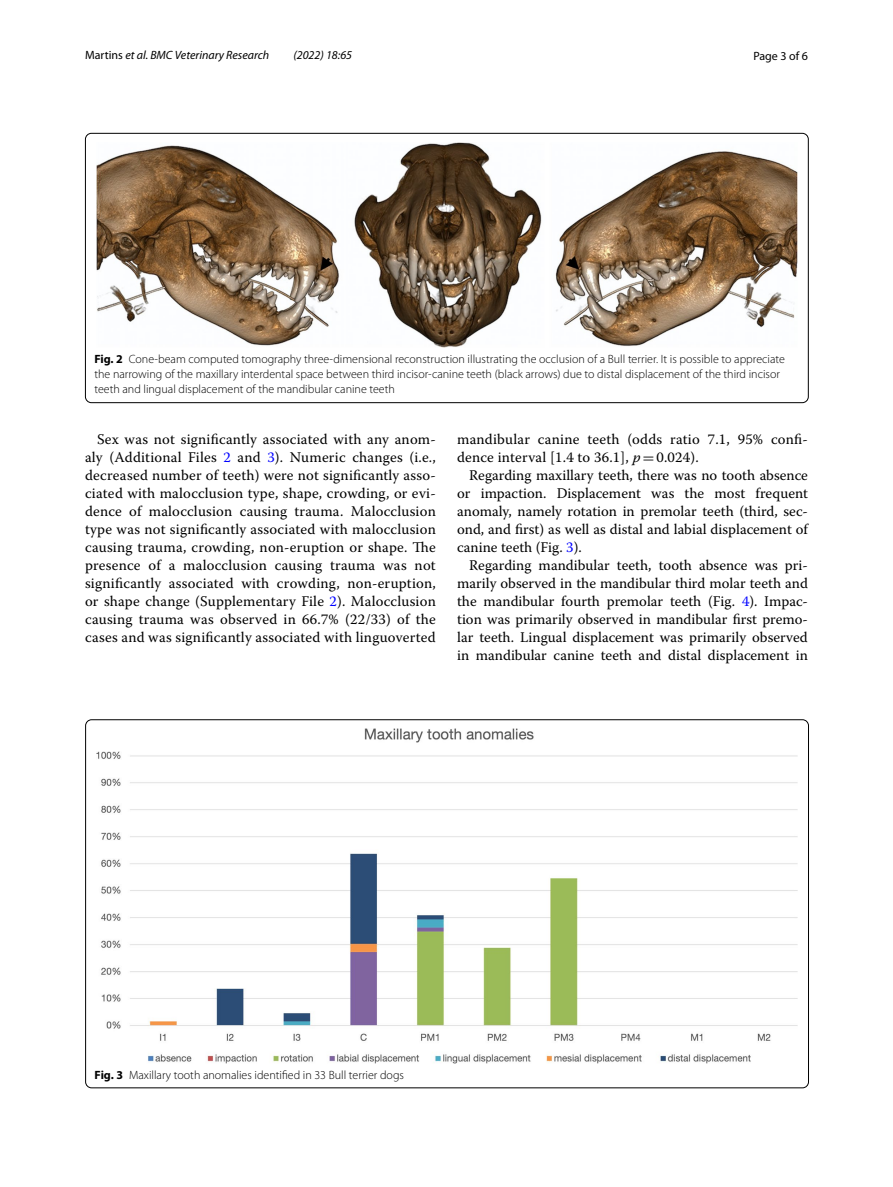
<style>
.page{position:relative;width:893px;height:1187px;background:#fff}
.page>*{position:absolute;margin:0;border:0;box-sizing:border-box;transform-origin:0 0}
.t1{font:14.7px/18px "Warnock Pro";letter-spacing:.01em;color:#000;text-align:justify}
.t2{font:300 12px/15px "Myriad Pro";color:#000}
.t3{font:italic 12px "Myriad Pro";color:#000}
.t4{font:12px "Myriad Pro";color:#000}
.s1{font-style:normal}
.s2{font-weight:700}
.s3{color:#00f}
.s4{font-style:italic}
.s5{font-family:"MTSY"}
</style>
<div class="page">
<img style="left:97px;top:142px;width:700px;height:205px">
<div style="left:85px;top:133px;width:723px;height:270px;border:1px solid #000;border-radius:6px"></div>
<img style="left:97px;top:728px;width:700px;height:335px">
<p class="t3" style="left:85px;top:48px;width:186px"><span class="s1">Martins</span> et al. BMC Veterinary Research</p>
<p class="t3" style="left:293px;top:48px;width:60px">(2022) 18:65</p>
<p class="t4" style="left:753px;top:48px;width:56px">Page 3 of 6</p>
<p class="t2" style="left:94px;top:351px;width:692px"><span class="s2">Fig. 2</span> Cone-beam computed tomography three-dimensional reconstruction illustrating the occlusion of a Bull terrier. It is possible to appreciate the narrowing of the maxillary interdental space between third incisor-canine teeth (black arrows) due to distal displacement of the third incisor teeth and lingual displacement of the mandibular canine teeth</p>
<p class="t1" style="left:85px;top:430px;width:352px;text-indent:12px">Sex was not significantly associated with any anom&shy;aly (Additional Files <span class="s3">2</span> and <span class="s3">3</span>). Numeric changes (i.e., decreased number of teeth) were not significantly asso&shy;ciated with malocclusion type, shape, crowding, or evi&shy;dence of malocclusion causing trauma. Malocclusion type was not significantly associated with malocclusion causing trauma, crowding, non-eruption or shape. The presence of a malocclusion causing trauma was not significantly associated with crowding, non-eruption, or shape change (Supplementary File <span class="s3">2</span>). Malocclusion causing trauma was observed in 66.7% (22/33) of the cases and was significantly associated with linguoverted</p>
<p class="t1" style="left:457px;top:430px;width:352px">mandibular canine teeth (odds ratio 7.1, 95% confi&shy;dence interval [1.4 to 36.1], <span class="s4">p</span><span class="s5">=</span>0.024).</p>
<p class="t1" style="left:457px;top:466px;width:352px;text-indent:12px">Regarding maxillary teeth, there was no tooth absence or impaction. Displacement was the most frequent anomaly, namely rotation in premolar teeth (third, sec&shy;ond, and first) as well as distal and labial displacement of canine teeth (Fig. <span class="s3">3</span>).</p>
<p class="t1" style="left:457px;top:556px;width:352px;text-indent:12px">Regarding mandibular teeth, tooth absence was pri&shy;marily observed in the mandibular third molar teeth and the mandibular fourth premolar teeth (Fig. <span class="s3">4</span>). Impac&shy;tion was primarily observed in mandibular first premo&shy;lar teeth. Lingual displacement was primarily observed in mandibular canine teeth and distal displacement in</p>
<p class="t2" style="left:95px;top:1067px;width:311px"><span class="s2">Fig. 3</span> Maxillary tooth anomalies identified in 33 Bull terrier dogs</p>
</div>
